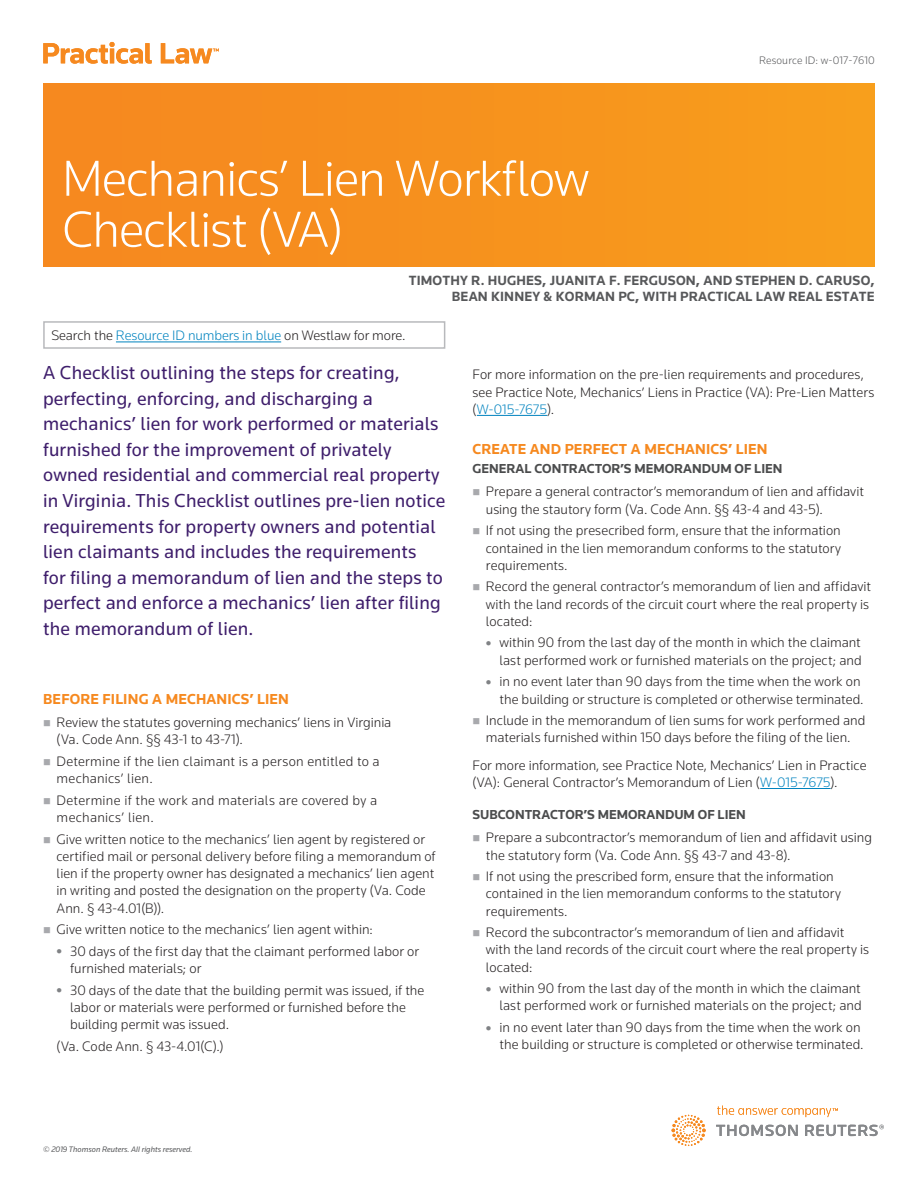
<style>
.page{position:relative;width:918px;height:1188px;background:#fff}
.page>*{position:absolute;margin:0;border:0;box-sizing:border-box;transform-origin:0 0}
.t1{font:300 52.5px/51px "Knowledge";letter-spacing:-.02em;color:#fff}
.t2{font:19.5px/25.5px "Knowledge";letter-spacing:.01em;color:#3e1d6b}
.t3{font:700 15px "Knowledge";letter-spacing:.01em;color:#f6891f}
.t4{font:300 14.25px/17.2px "Knowledge";letter-spacing:.005em;color:#231f20}
.t5{font:700 13.8px/15.8px "Knowledge";letter-spacing:.01em;color:#57585a;text-align:right}
.t6{font:700 13.5px "Knowledge";color:#4b4c4d}
.t7{font:300 11.25px "Knowledge";letter-spacing:.01em;color:#57585a}
.t8{font:italic 8.25px "Knowledge";color:#57585a}
.s1{color:#0083bf}
</style>
<div class="page">
<svg style="left:43px;top:42px;width:176px;height:22px"></svg>
<svg style="left:672px;top:1106px;width:212px;height:40px"></svg>
<hr style="left:116px;top:342px;width:165px;height:1px;background:#0083bf">
<div style="left:43px;top:321px;width:402px;height:28px;border:2px solid #b8b9bc"></div>
<div style="left:43px;top:84px;width:832px;height:183px;background:#f6911e"></div>
<hr style="left:477px;top:415px;width:70px;height:1px;background:#0083bf">
<hr style="left:760px;top:788px;width:71px;height:1px;background:#0083bf">
<p class="t7" style="left:759px;top:53px;width:117px">Resource ID: w-017-7610</p>
<h1 class="t1" style="left:62px;top:152px;width:529px">Mechanics’ Lien Workflow<br>Checklist (VA)</h1>
<p class="t5" style="left:409px;top:273px;width:467px">TIMOTHY R. HUGHES, JUANITA F. FERGUSON, AND STEPHEN D. CARUSO,<br>BEAN KINNEY &amp; KORMAN PC, WITH PRACTICAL LAW REAL ESTATE</p>
<p class="t4" style="left:51px;top:327px;width:356px">Search the <span class="s1">Resource ID numbers in blue</span> on Westlaw for more.</p>
<p class="t2" style="left:43px;top:360px;width:404px">A Checklist outlining the steps for creating, perfecting, enforcing, and discharging a mechanics’ lien for work performed or materials furnished for the improvement of privately owned residential and commercial real property in Virginia. This Checklist outlines pre-lien notice requirements for property owners and potential lien claimants and includes the requirements<br>for filing a memorandum of lien and the steps to perfect and enforce a mechanics’ lien after filing the memorandum of lien.</p>
<p class="t3" style="left:43px;top:690px;width:247px">BEFORE FILING A MECHANICS’ LIEN</p>
<p class="t4" style="left:57px;top:713px;width:336px">Review the statutes governing mechanics’ liens in Virginia (Va. Code Ann. §§ 43-1 to 43-71).</p>
<p class="t4" style="left:57px;top:752px;width:325px">Determine if the lien claimant is a person entitled to a mechanics’ lien.</p>
<p class="t4" style="left:57px;top:791px;width:322px">Determine if the work and materials are covered by a mechanics’ lien.</p>
<p class="t4" style="left:57px;top:830px;width:381px">Give written notice to the mechanics’ lien agent by registered or certified mail or personal delivery before filing a memorandum of lien if the property owner has designated a mechanics’ lien agent in writing and posted the designation on the property (Va. Code Ann. § 43-4.01(B)).</p>
<p class="t4" style="left:70px;top:918px;width:350px;line-height:21.6px;text-indent:-14px">Give written notice to the mechanics’ lien agent within:<br>30 days of the first day that the claimant performed labor or</p>
<p class="t4" style="left:70px;top:957px;width:356px;line-height:21.6px">furnished materials; or<br>30 days of the date that the building permit was issued, if the</p>
<p class="t4" style="left:70px;top:998px;width:337px">labor or materials were performed or furnished before the building permit was issued.</p>
<p class="t4" style="left:57px;top:1037px;width:168px">(Va. Code Ann. § 43-4.01(C).)</p>
<p class="t4" style="left:472px;top:366px;width:403px">For more information on the pre-lien requirements and procedures, see Practice Note, Mechanics’ Liens in Practice (VA): Pre-Lien Matters (<span class="s1">W-015-7675</span>).</p>
<p class="t3" style="left:472px;top:440px;width:297px">CREATE AND PERFECT A MECHANICS’ LIEN</p>
<p class="t6" style="left:472px;top:460px;width:312px">GENERAL CONTRACTOR’S MEMORANDUM OF LIEN</p>
<p class="t4" style="left:486px;top:483px;width:380px">Prepare a general contractor’s memorandum of lien and affidavit using the stautory form (Va. Code Ann. §§ 43-4 and 43-5).</p>
<p class="t4" style="left:486px;top:522px;width:357px;text-align:justify">If not using the presecribed form, ensure that the information contained in the lien memorandum conforms to the statutory requirements.</p>
<p class="t4" style="left:486px;top:578px;width:387px">Record the general contractor’s memorandum of lien and affidavit with the land records of the circuit court where the real property is located:</p>
<p class="t4" style="left:499px;top:634px;width:364px">within 90 from the last day of the month in which the claimant last performed work or furnished materials on the project; and</p>
<p class="t4" style="left:499px;top:673px;width:366px">in no event later than 90 days from the time when the work on the building or structure is completed or otherwise terminated.</p>
<p class="t4" style="left:486px;top:711px;width:381px">Include in the memorandum of lien sums for work performed and materials furnished within 150 days before the filing of the lien.</p>
<p class="t4" style="left:472px;top:756px;width:396px">For more information, see Practice Note, Mechanics’ Lien in Practice (VA): General Contractor’s Memorandum of Lien (<span class="s1">W-015-7675</span>).</p>
<p class="t6" style="left:472px;top:806px;width:275px">SUBCONTRACTOR’S MEMORANDUM OF LIEN</p>
<p class="t4" style="left:486px;top:829px;width:388px">Prepare a subcontractor’s memorandum of lien and affidavit using the statutory form (Va. Code Ann. §§ 43-7 and 43-8).</p>
<p class="t4" style="left:486px;top:867px;width:357px">If not using the prescribed form, ensure that the information contained in the lien memorandum conforms to the statutory requirements.</p>
<p class="t4" style="left:486px;top:924px;width:385px">Record the subcontractor’s memorandum of lien and affidavit with the land records of the circuit court where the real property is located:</p>
<p class="t4" style="left:499px;top:980px;width:364px">within 90 from the last day of the month in which the claimant last performed work or furnished materials on the project; and</p>
<p class="t4" style="left:499px;top:1018px;width:366px">in no event later than 90 days from the time when the work on the building or structure is completed or otherwise terminated.</p>
<p class="t8" style="left:43px;top:1144px;width:151px">© 2019 Thomson Reuters. All rights reserved.</p>
</div>
